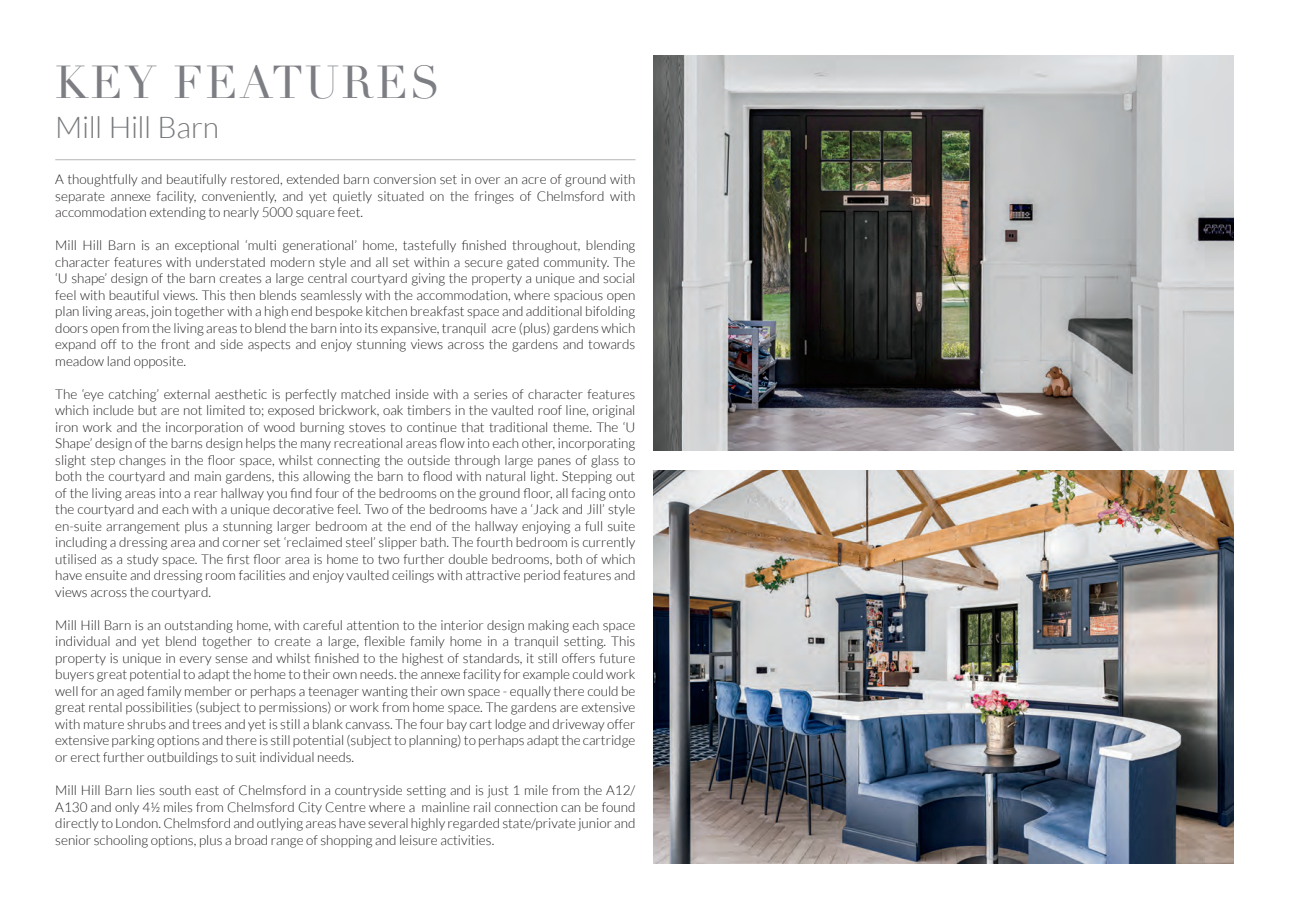
<style>
.page{position:relative;width:1289px;height:919px;background:#fff}
.page>*{position:absolute;margin:0;border:0;box-sizing:border-box;transform-origin:0 0}
.t1{font:45px "Didot";letter-spacing:.05em;color:#7c7e83}
.t2{font:300 30px "Lato";letter-spacing:-.01em;color:#76787b}
.t3{font:300 13.5px/16.5px "Lato";color:#231f20;text-align:justify}
</style>
<div class="page">
<hr style="left:55px;top:159px;width:580px;height:1px;background:#b4b5b8">
<img style="left:653px;top:55px;width:580px;height:396px">
<img style="left:653px;top:470px;width:580px;height:393px">
<h1 class="t1" style="left:55px;top:55px;width:386px">KEY FEATURES</h1>
<h2 class="t2" style="left:55px;top:111px;width:165px">Mill Hill Barn</h2>
<p class="t3" style="left:55px;top:171px;width:581px">A thoughtfully and beautifully restored, extended barn conversion set in over an acre of ground with separate annexe facility, conveniently, and yet quietly situated on the fringes of Chelmsford with accommodation extending to nearly 5000 square feet.</p>
<p class="t3" style="left:55px;top:237px;width:581px">Mill Hill Barn is an exceptional ‘multi generational’ home, tastefully finished throughout, blending character features with understated modern style and all set within a secure gated community. The ‘U shape’ design of the barn creates a large central courtyard giving the property a unique and social feel with beautiful views. This then blends seamlessly with the accommodation, where spacious open plan living areas, join together with a high end bespoke kitchen breakfast space and additional bifolding doors open from the living areas to blend the barn into its expansive, tranquil acre (plus) gardens which expand off to the front and side aspects and enjoy stunning views across the gardens and towards meadow land opposite.</p>
<p class="t3" style="left:55px;top:386px;width:581px">The ‘eye catching’ external aesthetic is perfectly matched inside with a series of character features which include but are not limited to; exposed brickwork, oak timbers in the vaulted roof line, original iron work and the incorporation of wood burning stoves to continue that traditional theme. The ‘U Shape’ design of the barns design helps the many recreational areas flow into each other, incorporating slight step changes in the floor space, whilst connecting the outside through large panes of glass to both the courtyard and main gardens, this allowing the barn to flood with natural light. Stepping out of the living areas into a rear hallway you find four of the bedrooms on the ground floor, all facing onto the courtyard and each with a unique decorative feel. Two of the bedrooms have a ‘Jack and Jill’ style en-suite arrangement plus a stunning larger bedroom at the end of the hallway enjoying a full suite including a dressing area and corner set ‘reclaimed steel’ slipper bath. The fourth bedroom is currently utilised as a study space. The first floor area is home to two further double bedrooms, both of which have ensuite and dressing room facilities and enjoy vaulted ceilings with attractive period features and views across the courtyard.</p>
<p class="t3" style="left:55px;top:616px;width:581px">Mill Hill Barn is an outstanding home, with careful attention to the interior design making each space individual and yet blend together to create a large, flexible family home in a tranquil setting. This property is unique in every sense and whilst finished to the highest of standards, it still offers future buyers great potential to adapt the home to their own needs. the annexe facility for example could work well for an aged family member or perhaps a teenager wanting their own space - equally there could be great rental possibilities (subject to permissions) or work from home space. The gardens are extensive with mature shrubs and trees and yet is still a blank canvass. The four bay cart lodge and driveway offer extensive parking options and there is still potential (subject to planning) to perhaps adapt the cartridge or erect further outbuildings to suit individual needs.</p>
<p class="t3" style="left:55px;top:781px;width:581px">Mill Hill Barn lies south east of Chelmsford in a countryside setting and is just 1 mile from the A12/ A130 and only 4½ miles from Chelmsford City Centre where a mainline rail connection can be found directly to London. Chelmsford and outlying areas have several highly regarded state/private junior and senior schooling options, plus a broad range of shopping and leisure activities.</p>
</div>
